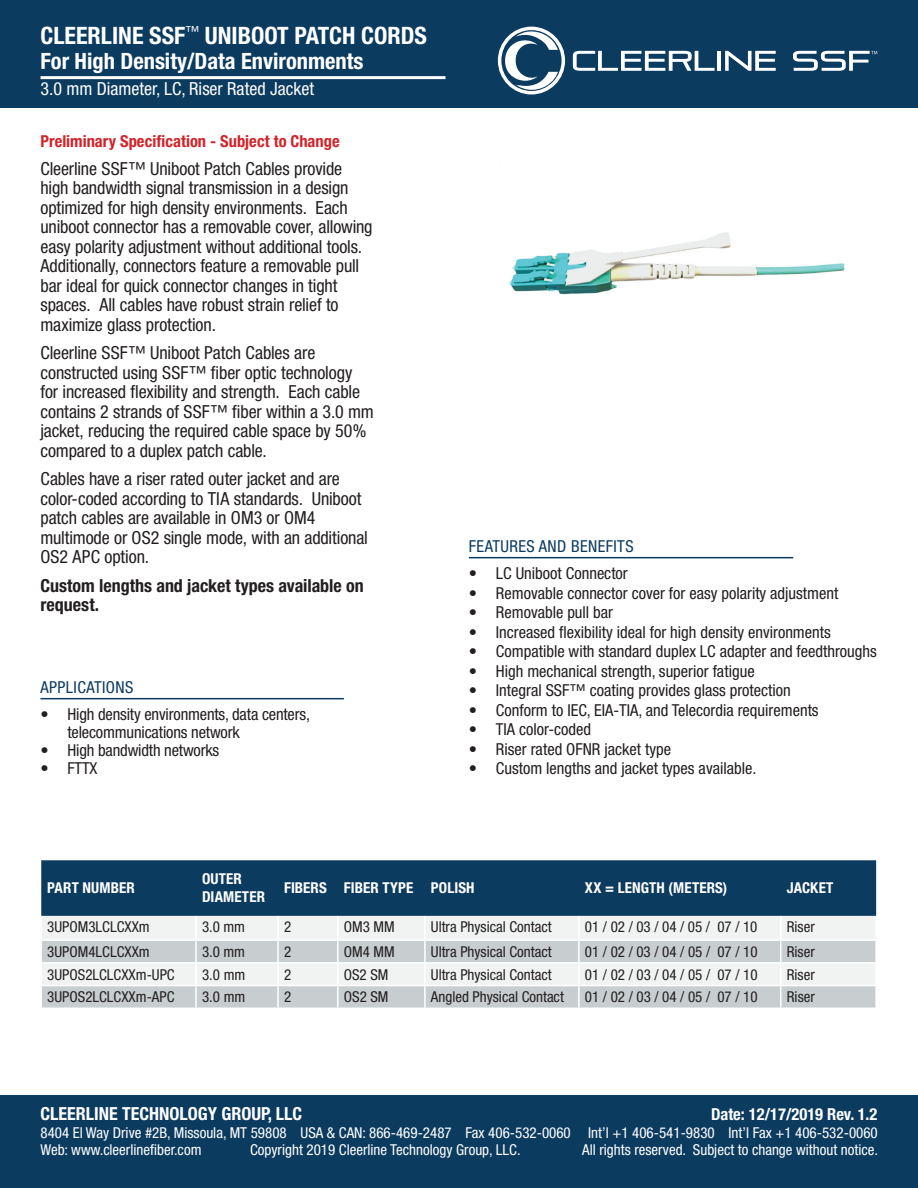
<style>
.page{position:relative;width:918px;height:1188px;background:#fff}
.page>*{position:absolute;margin:0;border:0;box-sizing:border-box;transform-origin:0 0}
.t1{font:700 condensed 24px "Helvetica Neue LT Std";color:#fff}
.t2{font:700 condensed 22.5px "Helvetica Neue LT Std";color:#fff}
.t3{font:condensed 18px/19.5px "Helvetica Neue LT Std";letter-spacing:-.005em;color:#231f20}
.t4{font:700 condensed 18px/19.5px "Helvetica Neue LT Std";color:#231f20}
.t5{font:condensed 18px "Helvetica Neue LT Std";color:#fff}
.t6{font:700 condensed 18px "Helvetica Neue LT Std";color:#fff}
.t7{font:condensed 16.5px/18px "Helvetica Neue LT Std";color:#231f20}
.t8{font:700 condensed 16.5px "Helvetica Neue LT Std";color:#d1232a}
.t9{font:condensed 16.5px "Helvetica Neue LT Std";letter-spacing:.025em;color:#0c3b60}
.t10{font:700 condensed 16.5px "Helvetica Neue LT Std";color:#fff}
.t11{font:condensed 15px "Helvetica Neue LT Std";color:#231f20}
.t12{font:condensed 15px "Helvetica Neue LT Std";color:#fff}
.t13{font:700 condensed 15px/18px "Helvetica Neue LT Std";letter-spacing:.005em;color:#fff}
</style>
<div class="page">
<div style="left:0;top:0;width:918px;height:108px;background:#0c3b60"></div>
<svg style="left:573px;top:51px;width:142px;height:20px"></svg>
<hr style="left:718px;top:51px;width:3px;height:20px;background:#fff">
<svg style="left:725px;top:51px;width:51px;height:20px"></svg>
<svg style="left:793px;top:51px;width:84px;height:20px"></svg>
<svg style="left:498px;top:27px;width:67px;height:67px"></svg>
<div style="left:0;top:1095px;width:918px;height:93px;background:#0c3b60"></div>
<hr style="left:40px;top:76px;width:406px;height:3px;background:#fff">
<hr style="left:469px;top:557px;width:324px;height:1px;background:#0c3b60">
<hr style="left:40px;top:698px;width:304px;height:1px;background:#0c3b60">
<img style="left:509px;top:232px;width:336px;height:63px">
<div style="left:41px;top:860px;width:835px;height:56px;background:#0c3b60"></div>
<div style="left:42px;top:916px;width:833px;height:23px;background:#f1f3f2"></div>
<svg style="left:42px;top:941px;width:833px;height:67px;fill:#c8cdcf"></svg>
<hr style="left:195px;top:916px;width:2px;height:23px;background:#fff">
<hr style="left:277px;top:916px;width:2px;height:23px;background:#fff">
<hr style="left:337px;top:916px;width:2px;height:23px;background:#fff">
<hr style="left:424px;top:916px;width:2px;height:23px;background:#fff">
<hr style="left:578px;top:916px;width:2px;height:23px;background:#fff">
<hr style="left:780px;top:916px;width:2px;height:23px;background:#fff">
<hr style="left:195px;top:941px;width:2px;height:21px;background:#fff">
<hr style="left:277px;top:941px;width:2px;height:21px;background:#fff">
<hr style="left:337px;top:941px;width:2px;height:21px;background:#fff">
<hr style="left:424px;top:941px;width:2px;height:21px;background:#fff">
<hr style="left:578px;top:941px;width:2px;height:21px;background:#fff">
<hr style="left:780px;top:941px;width:2px;height:21px;background:#fff">
<hr style="left:40px;top:962px;width:156px;height:2px;background:#fff">
<hr style="left:196px;top:962px;width:82px;height:2px;background:#fff">
<hr style="left:195px;top:964px;width:2px;height:21px;background:#fff">
<hr style="left:278px;top:962px;width:60px;height:2px;background:#fff">
<hr style="left:277px;top:964px;width:2px;height:21px;background:#fff">
<hr style="left:338px;top:962px;width:87px;height:2px;background:#fff">
<hr style="left:337px;top:964px;width:2px;height:21px;background:#fff">
<hr style="left:425px;top:962px;width:154px;height:2px;background:#fff">
<hr style="left:424px;top:964px;width:2px;height:21px;background:#fff">
<hr style="left:579px;top:962px;width:202px;height:2px;background:#fff">
<hr style="left:578px;top:964px;width:2px;height:21px;background:#fff">
<hr style="left:781px;top:962px;width:96px;height:2px;background:#fff">
<hr style="left:780px;top:964px;width:2px;height:21px;background:#fff">
<hr style="left:40px;top:985px;width:156px;height:1px;background:#fff">
<hr style="left:196px;top:985px;width:82px;height:1px;background:#fff">
<hr style="left:195px;top:986px;width:2px;height:22px;background:#fff">
<hr style="left:278px;top:985px;width:60px;height:1px;background:#fff">
<hr style="left:277px;top:986px;width:2px;height:22px;background:#fff">
<hr style="left:338px;top:985px;width:87px;height:1px;background:#fff">
<hr style="left:337px;top:986px;width:2px;height:22px;background:#fff">
<hr style="left:425px;top:985px;width:154px;height:1px;background:#fff">
<hr style="left:424px;top:986px;width:2px;height:22px;background:#fff">
<hr style="left:579px;top:985px;width:202px;height:1px;background:#fff">
<hr style="left:578px;top:986px;width:2px;height:22px;background:#fff">
<hr style="left:781px;top:985px;width:96px;height:1px;background:#fff">
<hr style="left:780px;top:986px;width:2px;height:22px;background:#fff">
<h1 class="t1" style="left:40px;top:21px;width:388px">CLEERLINE SSF<sup>™</sup> UNIBOOT PATCH CORDS</h1>
<p class="t2" style="left:40px;top:47px;width:325px">For High Density/Data Environments</p>
<p class="t5" style="left:40px;top:78px;width:275px">3.0 mm Diameter, LC, Riser Rated Jacket</p>
<p class="t8" style="left:40px;top:131px;width:301px">Preliminary Specification - Subject to Change</p>
<p class="t3" style="left:40px;top:159px;width:334px">Cleerline SSF™ Uniboot Patch Cables provide high bandwidth signal transmission in a design optimized for high density environments. Each uniboot connector has a removable cover, allowing easy polarity adjustment without additional tools.<br>Additionally, connectors feature a removable pull bar ideal for quick connector changes in tight spaces. All cables have robust strain relief to maximize glass protection.</p>
<p class="t3" style="left:40px;top:343px;width:335px">Cleerline SSF™ Uniboot Patch Cables are constructed using SSF™ fiber optic technology for increased flexibility and strength. Each cable contains 2 strands of SSF™ fiber within a 3.0 mm jacket, reducing the required cable space by 50% compared to a duplex patch cable.</p>
<p class="t3" style="left:40px;top:469px;width:329px">Cables have a riser rated outer jacket and are color-coded according to TIA standards. Uniboot patch cables are available in OM3 or OM4 multimode or OS2 single mode, with an additional OS2 APC option.</p>
<p class="t4" style="left:40px;top:575px;width:325px">Custom lengths and jacket types available on request.</p>
<p class="t9" style="left:40px;top:677px;width:94px">APPLICATIONS</p>
<p class="t7" style="left:67px;top:705px;width:244px;text-indent:-27px">• High density environments, data centers, telecommunications network</p>
<p class="t7" style="left:40px;top:741px;width:180px">• High bandwidth networks</p>
<p class="t7" style="left:40px;top:759px;width:59px">• FTTX</p>
<p class="t9" style="left:469px;top:536px;width:166px">FEATURES AND BENEFITS</p>
<p class="t7" style="left:469px;top:564px;width:160px">• LC Uniboot Connector</p>
<p class="t7" style="left:469px;top:584px;width:371px">• Removable connector cover for easy polarity adjustment</p>
<p class="t7" style="left:469px;top:603px;width:146px">• Removable pull bar</p>
<p class="t7" style="left:469px;top:623px;width:363px">• Increased flexibility ideal for high density environments</p>
<p class="t7" style="left:469px;top:642px;width:410px">• Compatible with standard duplex LC adapter and feedthroughs</p>
<p class="t7" style="left:469px;top:662px;width:287px">• High mechanical strength, superior fatigue</p>
<p class="t7" style="left:469px;top:681px;width:323px">• Integral SSF™ coating provides glass protection</p>
<p class="t7" style="left:469px;top:701px;width:351px">• Conform to IEC, EIA-TIA, and Telecordia requirements</p>
<p class="t7" style="left:469px;top:720px;width:124px">• TIA color-coded</p>
<p class="t7" style="left:469px;top:740px;width:204px">• Riser rated OFNR jacket type</p>
<p class="t7" style="left:469px;top:759px;width:289px">• Custom lengths and jacket types available.</p>
<p class="t13" style="left:47px;top:879px;width:89px">PART NUMBER</p>
<p class="t13" style="left:202px;top:870px;width:65px">OUTER<br>DIAMETER</p>
<p class="t13" style="left:284px;top:879px;width:192px">FIBERS FIBER TYPE POLISH</p>
<p class="t13" style="left:585px;top:879px;width:144px">XX = LENGTH (METERS)</p>
<p class="t13" style="left:787px;top:879px;width:48px">JACKET</p>
<p class="t11" style="left:47px;top:918px;width:104px">3UPOM3LCLCXXm</p>
<p class="t11" style="left:202px;top:918px;width:45px">3.0 mm</p>
<p class="t11" style="left:284px;top:918px;width:9px">2</p>
<p class="t11" style="left:344px;top:918px;width:52px">OM3 MM</p>
<p class="t11" style="left:431px;top:918px;width:122px">Ultra Physical Contact</p>
<p class="t11" style="left:585px;top:918px;width:174px">01 / 02 / 03 / 04 / 05 / 07 / 10</p>
<p class="t11" style="left:787px;top:918px;width:30px">Riser</p>
<p class="t11" style="left:47px;top:943px;width:104px">3UPOM4LCLCXXm</p>
<p class="t11" style="left:202px;top:943px;width:45px">3.0 mm</p>
<p class="t11" style="left:284px;top:943px;width:9px">2</p>
<p class="t11" style="left:344px;top:943px;width:52px">OM4 MM</p>
<p class="t11" style="left:431px;top:943px;width:122px">Ultra Physical Contact</p>
<p class="t11" style="left:585px;top:943px;width:174px">01 / 02 / 03 / 04 / 05 / 07 / 10</p>
<p class="t11" style="left:787px;top:943px;width:30px">Riser</p>
<p class="t11" style="left:47px;top:966px;width:129px">3UPOS2LCLCXXm-UPC</p>
<p class="t11" style="left:202px;top:966px;width:45px">3.0 mm</p>
<p class="t11" style="left:284px;top:966px;width:9px">2</p>
<p class="t11" style="left:344px;top:966px;width:46px">OS2 SM</p>
<p class="t11" style="left:431px;top:966px;width:122px">Ultra Physical Contact</p>
<p class="t11" style="left:585px;top:966px;width:174px">01 / 02 / 03 / 04 / 05 / 07 / 10</p>
<p class="t11" style="left:787px;top:966px;width:30px">Riser</p>
<p class="t11" style="left:47px;top:988px;width:129px">3UPOS2LCLCXXm-APC</p>
<p class="t11" style="left:202px;top:988px;width:45px">3.0 mm</p>
<p class="t11" style="left:284px;top:988px;width:9px">2</p>
<p class="t11" style="left:344px;top:988px;width:46px">OS2 SM</p>
<p class="t11" style="left:431px;top:988px;width:134px">Angled Physical Contact</p>
<p class="t11" style="left:585px;top:988px;width:174px">01 / 02 / 03 / 04 / 05 / 07 / 10</p>
<p class="t11" style="left:787px;top:988px;width:30px">Riser</p>
<p class="t6" style="left:40px;top:1103px;width:263px">CLEERLINE TECHNOLOGY GROUP, LLC</p>
<p class="t10" style="left:711px;top:1104px;width:168px">Date: 12/17/2019 Rev. 1.2</p>
<p class="t12" style="left:40px;top:1124px;width:248px">8404 El Way Drive #2B, Missoula, MT 59808</p>
<p class="t12" style="left:466px;top:1124px;width:414px">Fax 406-532-0060 Int’l +1 406-541-9830 Int’l Fax +1 406-532-0060</p>
<p class="t12" style="left:40px;top:1141px;width:163px">Web: www.cleerlinefiber.com</p>
<p class="t12" style="left:250px;top:1141px;width:272px">Copyright 2019 Cleerline Technology Group, LLC.</p>
<p class="t12" style="left:582px;top:1141px;width:297px">All rights reserved. Subject to change without notice.</p>
<p class="t12" style="left:301px;top:1124px;width:153px">USA &amp; CAN: 866-469-2487</p>
</div>
